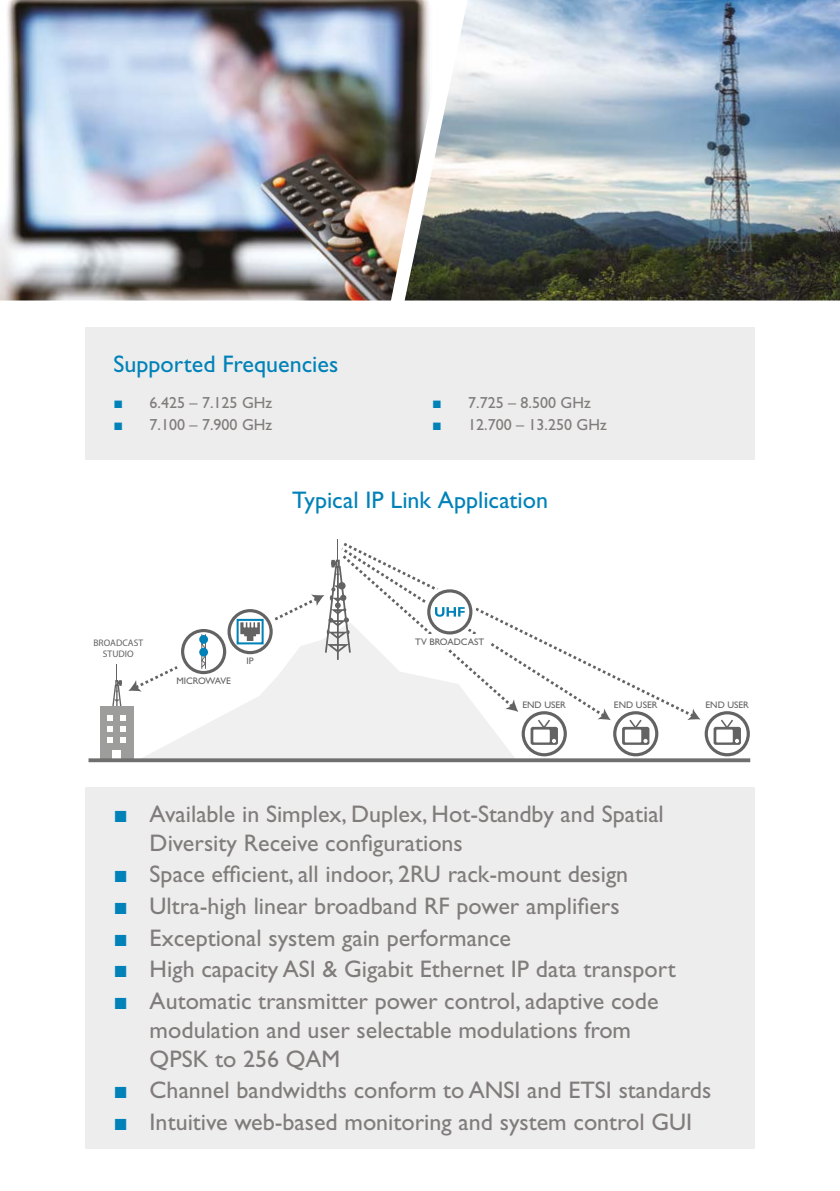
<style>
.page{position:relative;width:840px;height:1191px;background:#fff}
.page>*{position:absolute;margin:0;border:0;box-sizing:border-box;transform-origin:0 0}
.t1{font:24px/28.8px "Gill Sans Std";color:#807c7b}
.t2{font:24px "Gill Sans Std";color:#0082b8}
.t3{font:16px "Gill Sans Std";color:#807c7b}
.t4{font:9.6px "Gill Sans Std";color:#646363}
.t5{font:9.6px/11.4px "Gill Sans";color:#646363;text-align:center}
.t6{font:9.6px "Gill Sans Std";letter-spacing:-.02em;color:#646363}
.s1{font-family:"Arial";color:#0082b8}
</style>
<div class="page">
<img style="left:0;top:0;width:404px;height:300px">
<img style="left:404px;top:0;width:435px;height:300px">
<div style="left:85px;top:787px;width:669px;height:361px;background:#ededed"></div>
<svg style="left:143px;top:622px;width:371px;height:136px;fill:#f0f0f0"></svg>
<div style="left:100px;top:706px;width:34px;height:52px;background:#9d9d9c"></div>
<div style="left:113px;top:750px;width:8px;height:9px;background:#fff"></div>
<svg style="left:523px;top:713px;width:42px;height:41px"></svg>
<div style="left:521px;top:711px;width:45px;height:45px;border:3px solid #646363;border-radius:50%"></div>
<svg style="left:530px;top:727px;width:27px;height:18px"></svg>
<div style="left:533px;top:729px;width:16px;height:13px;background:#fff"></div>
<svg style="left:551px;top:739px;width:4px;height:4px"></svg>
<svg style="left:536px;top:719px;width:15px;height:11px"></svg>
<svg style="left:88px;top:758px;width:661px;height:4px;background:#7b7a7a"></svg>
<div style="left:182px;top:630px;width:42px;height:42px;background:#fff;border-radius:50%"></div>
<div style="left:181px;top:629px;width:45px;height:45px;border:3px solid #646363;border-radius:50%"></div>
<hr style="left:201px;top:634px;width:1px;height:35px;background:#646363">
<hr style="left:205px;top:634px;width:1px;height:35px;background:#646363">
<svg style="left:201px;top:644px;width:5px;height:24px"></svg>
<div style="left:199px;top:635px;width:9px;height:9px;background:#0082b8;border-radius:50%"></div>
<div style="left:199px;top:648px;width:9px;height:8px;background:#0082b8;border-radius:50%"></div>
<svg style="left:107px;top:663px;width:74px;height:89px"></svg>
<svg style="left:614px;top:713px;width:42px;height:41px"></svg>
<div style="left:612px;top:711px;width:46px;height:45px;border:3px solid #646363;border-radius:50%"></div>
<svg style="left:621px;top:727px;width:28px;height:18px"></svg>
<div style="left:624px;top:729px;width:17px;height:13px;background:#fff"></div>
<svg style="left:643px;top:739px;width:4px;height:4px"></svg>
<svg style="left:627px;top:719px;width:15px;height:11px"></svg>
<svg style="left:705px;top:713px;width:42px;height:41px"></svg>
<div style="left:704px;top:711px;width:45px;height:45px;border:3px solid #646363;border-radius:50%"></div>
<svg style="left:713px;top:727px;width:27px;height:18px"></svg>
<div style="left:716px;top:729px;width:16px;height:13px;background:#fff"></div>
<svg style="left:734px;top:739px;width:4px;height:4px"></svg>
<svg style="left:719px;top:718px;width:15px;height:12px"></svg>
<svg style="left:597px;top:719px;width:13px;height:1px"></svg>
<svg style="left:338px;top:629px;width:349px;height:90px"></svg>
<svg style="left:687px;top:709px;width:13px;height:11px"></svg>
<svg style="left:271px;top:539px;width:247px;height:173px"></svg>
<svg style="left:229px;top:610px;width:42px;height:42px"></svg>
<div style="left:227px;top:609px;width:45px;height:45px;border:3px solid #646363;border-radius:50%"></div>
<svg style="left:240px;top:622px;width:20px;height:19px"></svg>
<div style="left:236px;top:619px;width:27px;height:25px;border:2px solid #0082b8"></div>
<div style="left:85px;top:327px;width:669px;height:132px;background:#ededed"></div>
<p class="t2" style="left:113px;top:350px;width:226px">Supported Frequencies</p>
<p class="t3" style="left:113px;top:393px;width:160px"><span class="s1">■</span> 6.425 – 7.125 GHz</p>
<p class="t3" style="left:113px;top:415px;width:160px"><span class="s1">■</span> 7.100 – 7.900 GHz</p>
<p class="t3" style="left:432px;top:393px;width:160px"><span class="s1">■</span> 7.725 – 8.500 GHz</p>
<p class="t3" style="left:432px;top:415px;width:176px"><span class="s1">■</span> 12.700 – 13.250 GHz</p>
<p class="t2" style="left:292px;top:486px;width:257px">Typical IP Link Application</p>
<p class="t5" style="left:93px;top:637px;width:51px">BROADCAST<br>STUDIO</p>
<p class="t6" style="left:176px;top:675px;width:56px">MICROWAVE</p>
<p class="t4" style="left:246px;top:655px;width:9px">IP</p>
<p class="t4" style="left:415px;top:636px;width:71px">TV BROADCAST</p>
<p class="t4" style="left:522px;top:699px;width:45px">END USER</p>
<p class="t4" style="left:613px;top:699px;width:45px">END USER</p>
<p class="t4" style="left:705px;top:699px;width:45px">END USER</p>
<p class="t1" style="left:149px;top:799px;width:515px;text-indent:-36px"><span class="s1">■</span> Available in Simplex, Duplex, Hot-Standby and Spatial<br>Diversity Receive configurations</p>
<p class="t1" style="left:113px;top:860px;width:516px"><span class="s1">■</span> Space efficient, all indoor, 2RU rack-mount design</p>
<p class="t1" style="left:113px;top:891px;width:507px"><span class="s1">■</span> Ultra-high linear broadband RF power amplifiers</p>
<p class="t1" style="left:113px;top:923px;width:399px"><span class="s1">■</span> Exceptional system gain performance</p>
<p class="t1" style="left:113px;top:955px;width:563px"><span class="s1">■</span> High capacity ASI &amp; Gigabit Ethernet IP data transport</p>
<p class="t1" style="left:149px;top:986px;width:510px;text-indent:-36px"><span class="s1">■</span> Automatic transmitter power control, adaptive code modulation and user selectable modulations from<br>QPSK to 256 QAM</p>
<p class="t1" style="left:113px;top:1076px;width:599px"><span class="s1">■</span> Channel bandwidths conform to ANSI and ETSI standards</p>
<p class="t1" style="left:113px;top:1107px;width:579px"><span class="s1">■</span> Intuitive web-based monitoring and system control GUI</p>
</div>
